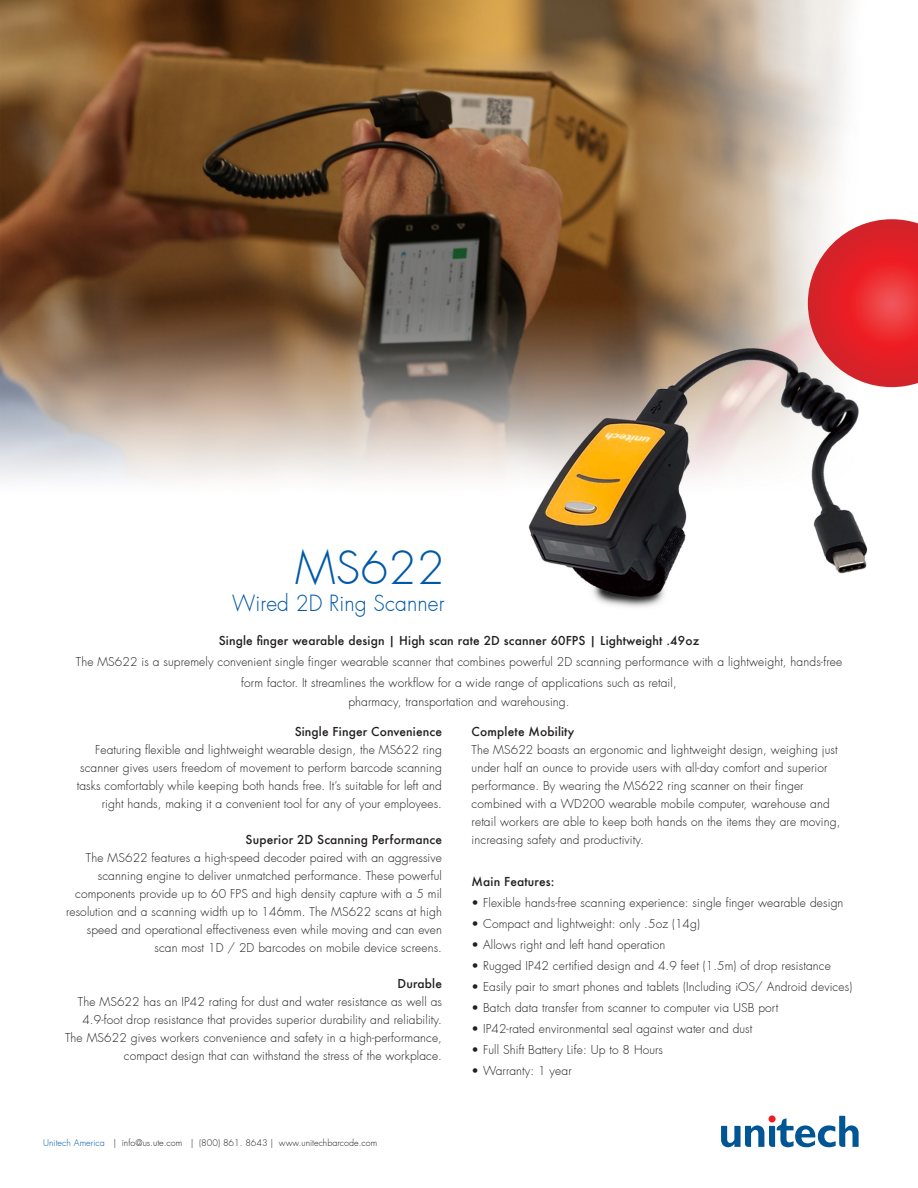
<style>
.page{position:relative;width:918px;height:1188px;background:#fff}
.page>*{position:absolute;margin:0;border:0;box-sizing:border-box;transform-origin:0 0}
.t1{font:300 45px "Futura";letter-spacing:.005em;color:#0059a8}
.t2{font:300 21.9px "Futura";letter-spacing:.005em;color:#0059a8;scale:.96 1}
.t3{font:300 12px/18px "Futura";letter-spacing:.01em;color:#231f20;text-align:right}
.t4{font:500 12px "Futura";letter-spacing:.01em;color:#231f20}
.t5{font:300 9px "Futura";color:#231f20}
.s1{color:#0059a8}
</style>
<div class="page">
<img style="left:0;top:0;width:896px;height:607px">
<svg style="left:808px;top:219px;width:110px;height:168px;background:#e3474b"></svg>
<svg style="left:721px;top:1116px;width:138px;height:31px"></svg>
<p class="t1" style="left:295px;top:540px;width:151px">MS622</p>
<p class="t2" style="left:232px;top:590px;width:223px">Wired 2D Ring Scanner</p>
<p class="t4" style="left:219px;top:632px;width:482px">Single finger wearable design | High scan rate 2D scanner 60FPS | Lightweight .49oz</p>
<p class="t3" style="left:76px;top:651px;width:768px;line-height:21px;text-align:center">The MS622 is a supremely convenient single finger wearable scanner that combines powerful 2D scanning performance with a lightweight, hands-free form factor. It streamlines the workflow for a wide range of applications such as retail,</p>
<p class="t3" style="left:348px;top:693px;width:223px">pharmacy, transportation and warehousing.</p>
<p class="t4" style="left:295px;top:723px;width:149px">Single Finger Convenience</p>
<p class="t3" style="left:77px;top:741px;width:367px">Featuring flexible and lightweight wearable design, the MS622 ring scanner gives users freedom of movement to perform barcode scanning tasks comfortably while keeping both hands free. It’s suitable for left and right hands, making it a convenient tool for any of your employees.</p>
<p class="t4" style="left:246px;top:831px;width:198px">Superior 2D Scanning Performance</p>
<p class="t3" style="left:66px;top:849px;width:378px">The MS622 features a high-speed decoder paired with an aggressive scanning engine to deliver unmatched performance. These powerful components provide up to 60 FPS and high density capture with a 5 mil resolution and a scanning width up to 146mm. The MS622 scans at high speed and operational effectiveness even while moving and can even scan most 1D / 2D barcodes on mobile device screens.</p>
<p class="t4" style="left:398px;top:975px;width:46px">Durable</p>
<p class="t3" style="left:65px;top:993px;width:378px">The MS622 has an IP42 rating for dust and water resistance as well as 4.9-foot drop resistance that provides superior durability and reliability.<br>The MS622 gives workers convenience and safety in a high-performance, compact design that can withstand the stress of the workplace.</p>
<p class="t5" style="left:43px;top:1137px;width:336px"><span class="s1">Unitech America</span> | info@us.ute.com | (800) 861. 8643 | www.unitechbarcode.com</p>
<p class="t4" style="left:472px;top:723px;width:104px">Complete Mobility</p>
<p class="t3" style="left:472px;top:741px;width:370px;text-align:left">The MS622 boasts an ergonomic and lightweight design, weighing just under half an ounce to provide users with all-day comfort and superior performance. By wearing the MS622 ring scanner on their finger combined with a WD200 wearable mobile computer, warehouse and retail workers are able to keep both hands on the items they are moving, increasing safety and productivity.</p>
<p class="t4" style="left:472px;top:873px;width:84px">Main Features:</p>
<p class="t3" style="left:472px;top:894px;width:373px">• Flexible hands-free scanning experience: single finger wearable design</p>
<p class="t3" style="left:472px;top:915px;width:230px">• Compact and lightweight: only .5oz (14g)</p>
<p class="t3" style="left:472px;top:936px;width:195px">• Allows right and left hand operation</p>
<p class="t3" style="left:472px;top:957px;width:361px">• Rugged IP42 certified design and 4.9 feet (1.5m) of drop resistance</p>
<p class="t3" style="left:472px;top:978px;width:382px">• Easily pair to smart phones and tablets (Including iOS/ Android devices)</p>
<p class="t3" style="left:472px;top:999px;width:308px">• Batch data transfer from scanner to computer via USB port</p>
<p class="t3" style="left:472px;top:1020px;width:282px">• IP42-rated environmental seal against water and dust</p>
<p class="t3" style="left:472px;top:1041px;width:193px">• Full Shift Battery Life: Up to 8 Hours</p>
<p class="t3" style="left:472px;top:1062px;width:102px">• Warranty: 1 year</p>
</div>
